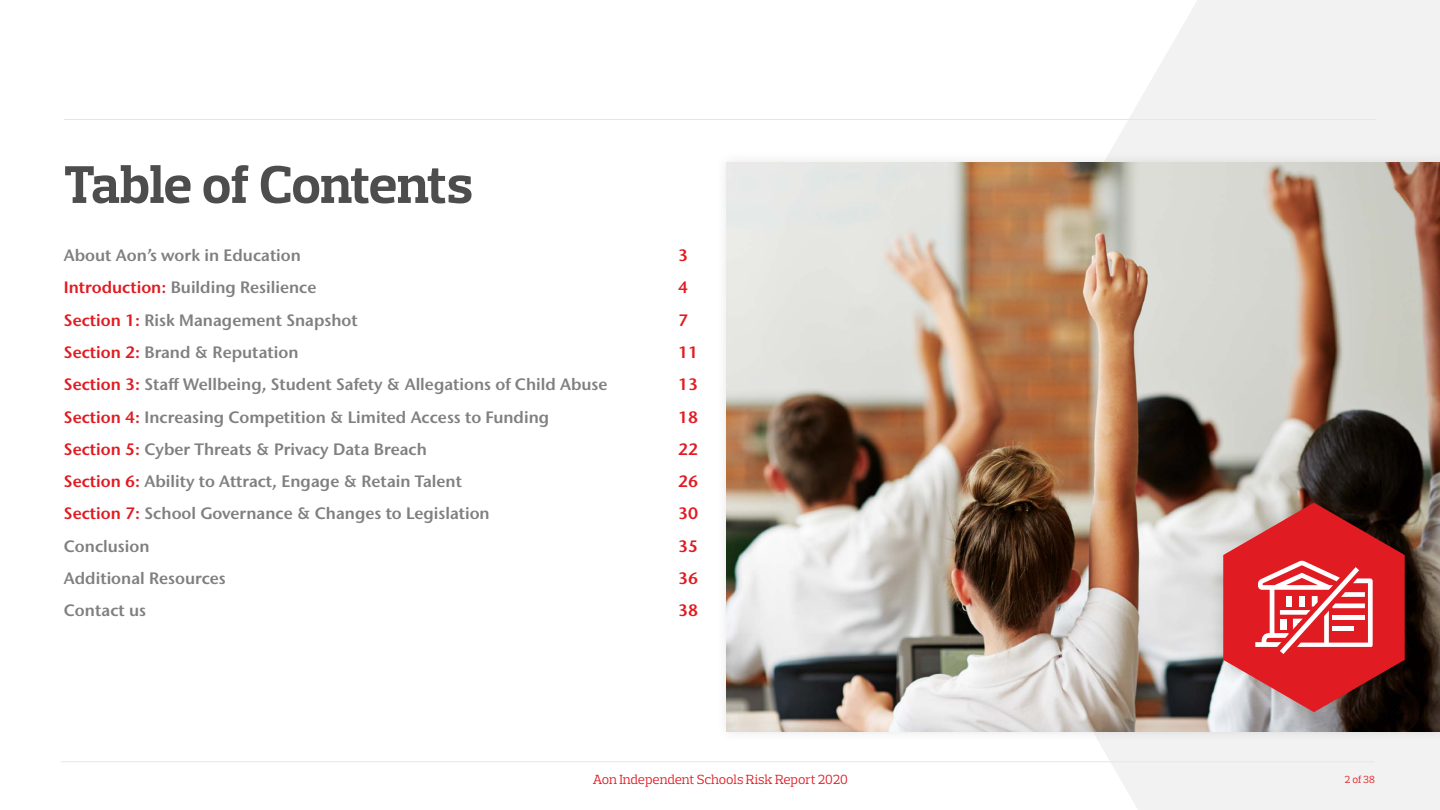
<style>
.page{position:relative;width:1440px;height:810px;background:#fff}
.page>*{position:absolute;margin:0;border:0;box-sizing:border-box;transform-origin:0 0}
.t1{font:700 54px "Prelo Slab";letter-spacing:-.01em;color:#4d4d4d}
.t2{font:600 16.5px "Stone Sans IIITC Pro";color:#808080}
.t3{font:600 16.5px "Stone Sans IIITC Pro";color:#e11b22}
.t4{font:13.5px "Prelo Slab";color:#e11b22}
.t5{font:10.5px "Prelo Slab";color:#e11b22}
.s1{color:#e11b22}
</style>
<div class="page">
<hr style="left:61px;top:761px;width:1314px;height:1px;background:#e6e6e6">
<svg style="left:1100px;top:0;width:340px;height:810px;fill:#f2f2f2"></svg>
<hr style="left:64px;top:119px;width:1312px;height:1px;background:#e6e6e6">
<div style="left:714px;top:151px;width:726px;height:592px;background:#000;opacity:.1"></div>
<img style="left:726px;top:162px;width:714px;height:569px">
<div style="left:1209px;top:489px;width:211px;height:237px;background:#000;opacity:.1"></div>
<hr style="left:1111px;top:761px;width:264px;height:1px;background:#e6e6e6">
<svg style="left:1223px;top:503px;width:182px;height:209px;background:#c8464a"></svg>
<h1 class="t1" style="left:64px;top:152px;width:411px">Table of Contents</h1>
<p class="t2" style="left:64px;top:245px;width:239px">About Aon’s work in Education</p>
<p class="t3" style="left:678px;top:245px;width:12px">3</p>
<p class="t2" style="left:64px;top:277px;width:254px"><span class="s1">Introduction:</span> Building Resilience</p>
<p class="t3" style="left:678px;top:277px;width:12px">4</p>
<p class="t2" style="left:64px;top:309px;width:295px"><span class="s1">Section 1:</span> Risk Management Snapshot</p>
<p class="t3" style="left:678px;top:309px;width:12px">7</p>
<p class="t2" style="left:64px;top:342px;width:236px"><span class="s1">Section 2:</span> Brand &amp; Reputation</p>
<p class="t3" style="left:678px;top:342px;width:22px">11</p>
<p class="t2" style="left:64px;top:374px;width:545px"><span class="s1">Section 3:</span> Staff Wellbeing, Student Safety &amp; Allegations of Child Abuse</p>
<p class="t3" style="left:678px;top:374px;width:22px">13</p>
<p class="t2" style="left:64px;top:406px;width:487px"><span class="s1">Section 4:</span> Increasing Competition &amp; Limited Access to Funding</p>
<p class="t3" style="left:678px;top:406px;width:22px">18</p>
<p class="t2" style="left:64px;top:438px;width:364px"><span class="s1">Section 5:</span> Cyber Threats &amp; Privacy Data Breach</p>
<p class="t3" style="left:678px;top:438px;width:22px">22</p>
<p class="t2" style="left:64px;top:471px;width:400px"><span class="s1">Section 6:</span> Ability to Attract, Engage &amp; Retain Talent</p>
<p class="t3" style="left:678px;top:471px;width:22px">26</p>
<p class="t2" style="left:64px;top:503px;width:427px"><span class="s1">Section 7:</span> School Governance &amp; Changes to Legislation</p>
<p class="t3" style="left:678px;top:503px;width:22px">30</p>
<p class="t2" style="left:64px;top:535px;width:87px">Conclusion</p>
<p class="t3" style="left:678px;top:535px;width:22px">35</p>
<p class="t2" style="left:64px;top:568px;width:163px">Additional Resources</p>
<p class="t3" style="left:678px;top:568px;width:22px">36</p>
<p class="t2" style="left:64px;top:600px;width:84px">Contact us</p>
<p class="t3" style="left:678px;top:600px;width:22px">38</p>
<p class="t4" style="left:593px;top:771px;width:256px">Aon Independent Schools Risk Report 2020</p>
<p class="t5" style="left:1345px;top:773px;width:31px">2 of 38</p>
</div>
